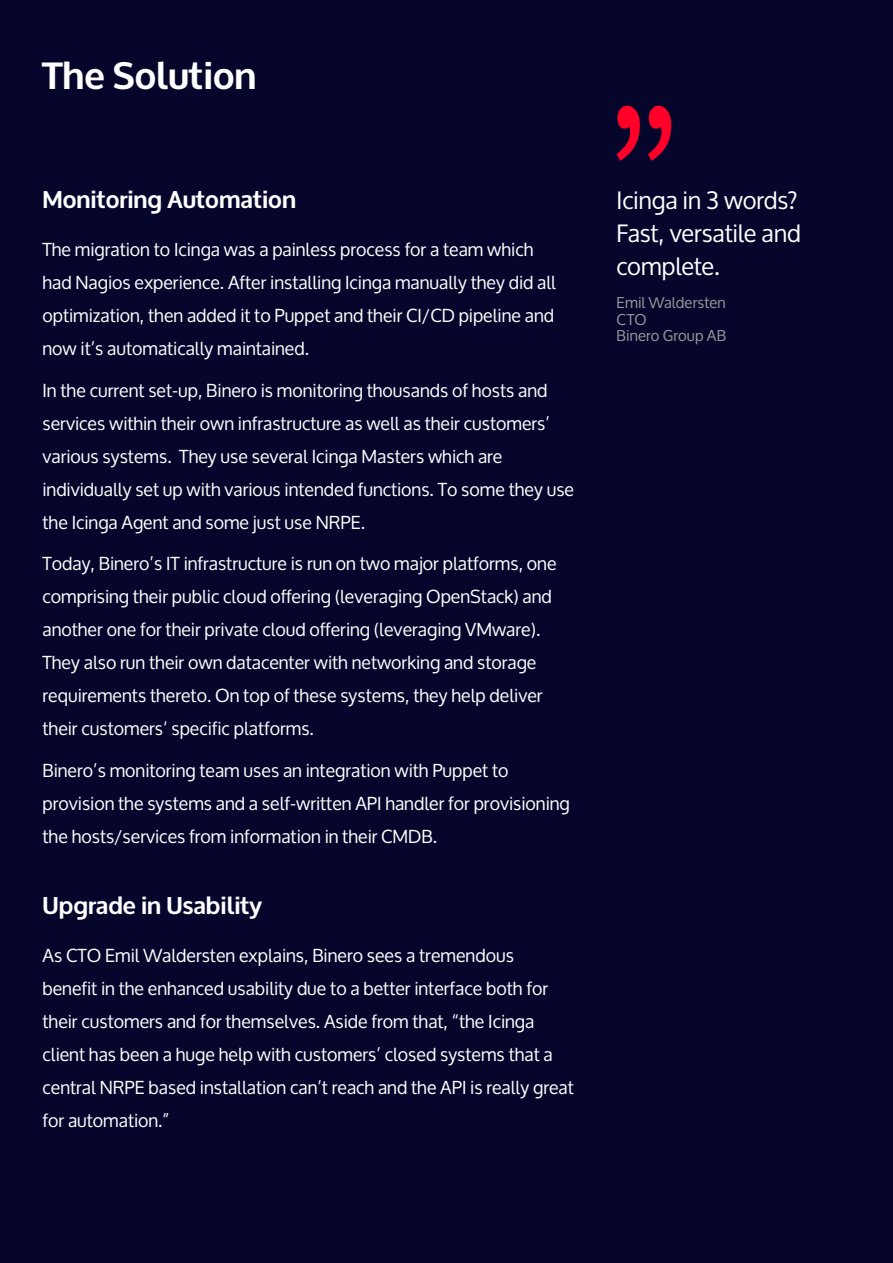
<style>
.page{position:relative;width:893px;height:1263px;background:#06062c}
.page>*{position:absolute;margin:0;border:0;box-sizing:border-box;transform-origin:0 0}
.t1{font:700 37.5px "Oxygen";color:#fff}
.t2{font:24px/33px "Oxygen";letter-spacing:-.005em;color:#fff}
.t3{font:700 24px "Oxygen";color:#fff}
.t4{font:18px/33px "Oxygen";color:#fff}
.t5{font:15px/16.5px "Oxygen";letter-spacing:.01em;color:#999}
</style>
<div class="page">
<svg style="left:617px;top:106px;width:54px;height:55px"></svg>
<h1 class="t1" style="left:43px;top:52px;width:215px">The Solution</h1>
<h2 class="t3" style="left:43px;top:185px;width:255px">Monitoring Automation</h2>
<p class="t4" style="left:43px;top:233px;width:515px">The migration to Icinga was a painless process for a team which had Nagios experience. After installing Icinga manually they did all optimization, then added it to Puppet and their CI/CD pipeline and now it’s automatically maintained.</p>
<p class="t4" style="left:43px;top:374px;width:533px">In the current set-up, Binero is monitoring thousands of hosts and services within their own infrastructure as well as their customers’ various systems. They use several Icinga Masters which are individually set up with various intended functions. To some they use the Icinga Agent and some just use NRPE.</p>
<p class="t4" style="left:43px;top:547px;width:516px">Today, Binero’s IT infrastructure is run on two major platforms, one comprising their public cloud offering (leveraging OpenStack) and another one for their private cloud offering (leveraging VMware).<br>They also run their own datacenter with networking and storage requirements thereto. On top of these systems, they help deliver their customers‘ specific platforms.</p>
<p class="t4" style="left:43px;top:754px;width:529px">Binero’s monitoring team uses an integration with Puppet to provision the systems and a self-written API handler for provisioning the hosts/services from information in their CMDB.</p>
<h2 class="t3" style="left:43px;top:891px;width:221px">Upgrade in Usability</h2>
<p class="t4" style="left:43px;top:939px;width:533px">As CTO Emil Waldersten explains, Binero sees a tremendous<br>benefit in the enhanced usability due to a better interface both for their customers and for themselves. Aside from that, “the Icinga client has been a huge help with customers’ closed systems that a central NRPE based installation can’t reach and the API is really great for automation.”</p>
<h2 class="t2" style="left:617px;top:184px;width:186px">Icinga in 3 words?<br>Fast, versatile and complete.</h2>
<p class="t5" style="left:617px;top:295px;width:111px">Emil Waldersten<br>CTO<br>Binero Group AB</p>
</div>
